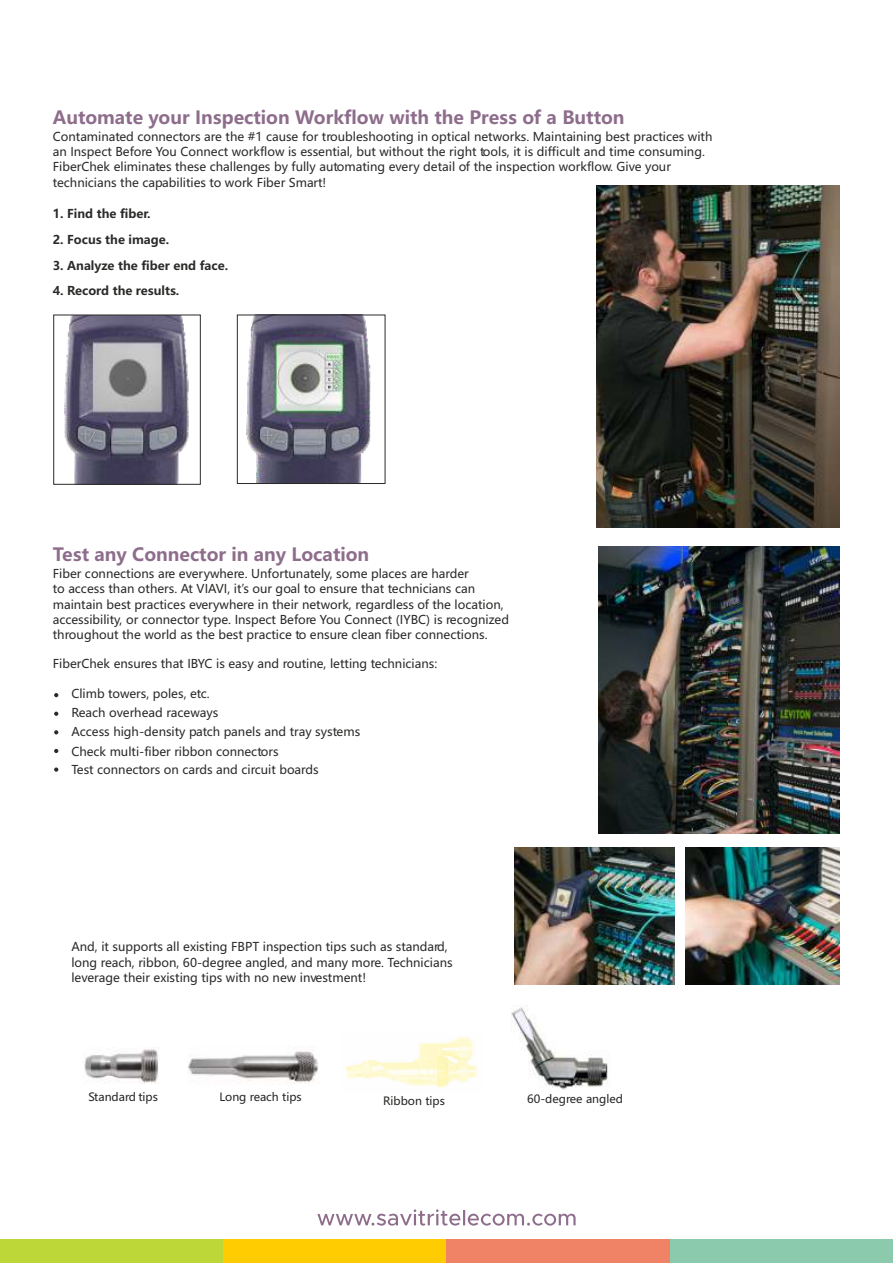
<style>
.page{position:relative;width:893px;height:1263px;background:#fff}
.page>*{position:absolute;margin:0;border:0;box-sizing:border-box;transform-origin:0 0}
.t1{font:700 18px "Microsoft Ya Hei UI";color:#8d6d8b}
.t2{font:12px/15.3px "Microsoft Ya Hei UI";color:#2b2a29}
.t3{font:700 12px "Microsoft Ya Hei UI";color:#2b2a29}
.t4{font:11.25px "Microsoft Ya Hei UI";color:#272524}
</style>
<div class="page">
<img style="left:84px;top:1048px;width:75px;height:35px">
<img style="left:187px;top:1050px;width:131px;height:33px">
<img style="left:511px;top:1005px;width:97px;height:85px">
<img style="left:346px;top:1037px;width:131px;height:51px">
<img style="left:246px;top:317px;width:125px;height:165px">
<div style="left:237px;top:315px;width:148px;height:169px;border:1px solid #2b2a29"></div>
<img style="left:64px;top:317px;width:125px;height:165px">
<div style="left:54px;top:315px;width:147px;height:169px;border:1px solid #2b2a29"></div>
<img style="left:597px;top:185px;width:242px;height:342px">
<img style="left:599px;top:546px;width:240px;height:287px">
<svg style="left:54px;top:693px;width:4px;height:4px"></svg>
<svg style="left:54px;top:712px;width:4px;height:4px"></svg>
<svg style="left:54px;top:730px;width:4px;height:4px"></svg>
<svg style="left:54px;top:749px;width:4px;height:4px"></svg>
<svg style="left:54px;top:767px;width:4px;height:5px"></svg>
<div style="left:670px;top:1239px;width:223px;height:24px;background:#8ccaae"></div>
<div style="left:223px;top:1239px;width:223px;height:24px;background:#fecc00"></div>
<div style="left:446px;top:1239px;width:224px;height:24px;background:#f08365"></div>
<div style="left:0;top:1239px;width:223px;height:24px;background:#bdd738"></div>
<svg style="left:317px;top:1209px;width:259px;height:16px"></svg>
<img style="left:514px;top:847px;width:160px;height:138px">
<img style="left:685px;top:847px;width:154px;height:138px">
<h1 class="t1" style="left:53px;top:109px;width:573px">Automate your Inspection Workflow with the Press of a Button</h1>
<p class="t2" style="left:53px;top:130px;width:661px">Contaminated connectors are the #1 cause for troubleshooting in optical networks. Maintaining best practices with an Inspect Before You Connect workflow is essential, but without the right tools, it is difficult and time consuming.<br>FiberChek eliminates these challenges by fully automating every detail of the inspection workflow. Give your technicians the capabilities to work Fiber Smart!</p>
<p class="t3" style="left:53px;top:208px;width:99px">1. Find the fiber.</p>
<p class="t3" style="left:53px;top:234px;width:118px">2. Focus the image.</p>
<p class="t3" style="left:53px;top:260px;width:177px">3. Analyze the fiber end face.</p>
<p class="t3" style="left:53px;top:286px;width:128px">4. Record the results.</p>
<h1 class="t1" style="left:53px;top:546px;width:318px">Test any Connector in any Location</h1>
<p class="t2" style="left:53px;top:567px;width:458px">Fiber connections are everywhere. Unfortunately, some places are harder<br>to access than others. At VIAVI, it’s our goal to ensure that technicians can maintain best practices everywhere in their network, regardless of the location, accessibility, or connector type. Inspect Before You Connect (IYBC) is recognized throughout the world as the best practice to ensure clean fiber connections.</p>
<p class="t2" style="left:53px;top:657px;width:386px">FiberChek ensures that IBYC is easy and routine, letting technicians:</p>
<p class="t2" style="left:71px;top:686px;width:290px;line-height:18.6px">Climb towers, poles, etc.<br>Reach overhead raceways<br>Access high-density patch panels and tray systems</p>
<p class="t2" style="left:71px;top:743px;width:249px;line-height:18.6px">Check multi-fiber ribbon connectors<br>Test connectors on cards and circuit boards</p>
<p class="t2" style="left:71px;top:940px;width:383px">And, it supports all existing FBPT inspection tips such as standard, long reach, ribbon, 60-degree angled, and many more. Technicians leverage their existing tips with no new investment!</p>
<p class="t4" style="left:88px;top:1092px;width:71px">Standard tips</p>
<p class="t4" style="left:220px;top:1092px;width:84px">Long reach tips</p>
<p class="t4" style="left:383px;top:1095px;width:63px">Ribbon tips</p>
<p class="t4" style="left:527px;top:1094px;width:97px">60-degree angled</p>
</div>
